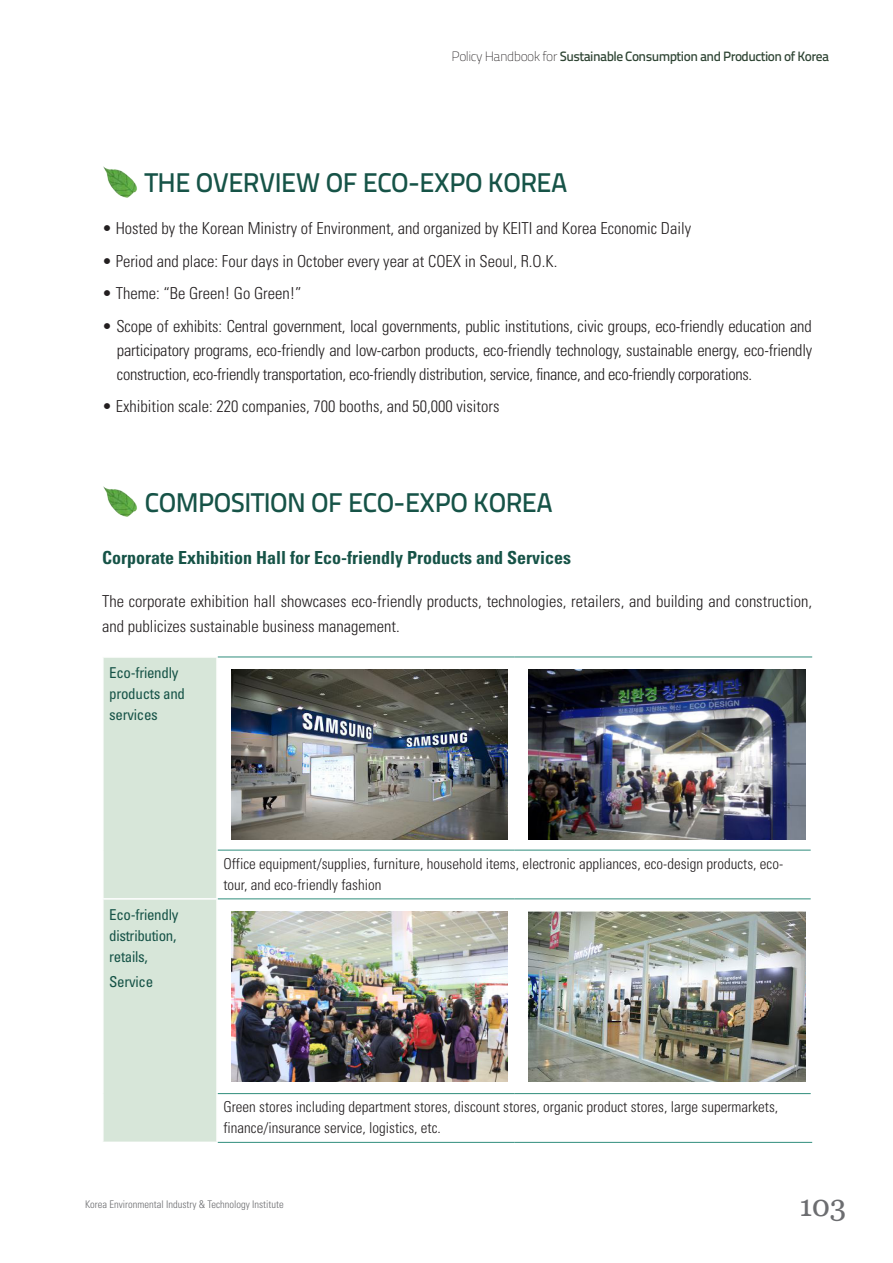
<style>
.page{position:relative;width:893px;height:1263px;background:#fff}
.page>*{position:absolute;margin:0;border:0;box-sizing:border-box;transform-origin:0 0}
.t1{font:30px "Vani";color:#6c6d70}
.소제목{font:27px "Titillium Text 14 L 600 wt";letter-spacing:-.02em;color:#165347}
.본문제목{font:700 condensed 18px "Univers LT Std";color:#165347}
.본문땡{font:300 condensed 16.5px/24px "Univers LT Std";color:#231f20;text-align:justify}
.본문{font:300 condensed 16.5px/25.5px "Univers LT Std";color:#231f20}
._0004표본문땡{font:300 condensed 15px/21px "Univers LT Std";color:#231f20}
._0003표본문제목{font:condensed 15px/21px "Univers LT Std";letter-spacing:-.02em;color:#165347}
.t2{font:13.5px "Titillium Text 14 L 600 wt";letter-spacing:-.04em;color:#2e4433}
.t3{font:300 condensed 10.5px "Univers LT Std";color:#6c6d70}
.s1{font-family:"Titillium Text 14 L";font-weight:700;color:#231f20}
</style>
<div class="page">
<img style="left:103px;top:166px;width:34px;height:32px">
<img style="left:103px;top:486px;width:34px;height:31px">
<div style="left:104px;top:658px;width:112px;height:483px;background:#d7e6d9"></div>
<hr style="left:102px;top:898px;width:116px;height:2px;background:#fff">
<hr style="left:218px;top:657px;width:296px;height:1px;background:#2f8d7c">
<hr style="left:514px;top:657px;width:298px;height:1px;background:#2f8d7c">
<hr style="left:218px;top:850px;width:296px;height:1px;background:#2f8d7c">
<hr style="left:514px;top:850px;width:297px;height:1px;background:#2f8d7c">
<hr style="left:218px;top:899px;width:296px;height:1px;background:#2f8d7c">
<hr style="left:514px;top:899px;width:297px;height:1px;background:#2f8d7c">
<hr style="left:218px;top:1093px;width:296px;height:1px;background:#2f8d7c">
<hr style="left:514px;top:1093px;width:297px;height:1px;background:#2f8d7c">
<hr style="left:218px;top:1142px;width:296px;height:1px;background:#2f8d7c">
<hr style="left:514px;top:1142px;width:298px;height:1px;background:#2f8d7c">
<img style="left:231px;top:670px;width:277px;height:170px">
<img style="left:529px;top:670px;width:276px;height:170px">
<img style="left:231px;top:912px;width:277px;height:170px">
<img style="left:529px;top:912px;width:276px;height:170px">
<p class="t2" style="left:452px;top:48px;width:379px"><span class="s1">Policy Handbook for</span> Sustainable Consumption and Production of Korea</p>
<p class="소제목" style="left:145px;top:166px;width:424px">THE OVERVIEW OF ECO-EXPO KOREA</p>
<p class="본문땡" style="left:102px;top:216px;width:591px">• Hosted by the Korean Ministry of Environment, and organized by KEITI and Korea Economic Daily</p>
<p class="본문땡" style="left:102px;top:249px;width:457px">• Period and place: Four days in October every year at COEX in Seoul, R.O.K.</p>
<p class="본문땡" style="left:102px;top:281px;width:201px">• Theme: “Be Green! Go Green!”</p>
<p class="본문땡" style="left:117px;top:314px;width:697px;text-indent:-15px">• Scope of exhibits: Central government, local governments, public institutions, civic groups, eco-friendly education and participatory programs, eco-friendly and low-carbon products, eco-friendly technology, sustainable energy, eco-friendly construction, eco-friendly transportation, eco-friendly distribution, service, finance, and eco-friendly corporations.</p>
<p class="본문땡" style="left:102px;top:395px;width:399px">• Exhibition scale: 220 companies, 700 booths, and 50,000 visitors</p>
<p class="소제목" style="left:145px;top:486px;width:409px">COMPOSITION OF ECO-EXPO KOREA</p>
<p class="본문제목" style="left:102px;top:546px;width:470px">Corporate Exhibition Hall for Eco-friendly Products and Services</p>
<p class="본문" style="left:102px;top:588px;width:712px">The corporate exhibition hall showcases eco-friendly products, technologies, retailers, and building and construction, and publicizes sustainable business management.</p>
<p class="_0003표본문제목" style="left:109px;top:662px;width:77px">Eco-friendly products and services</p>
<p class="_0003표본문제목" style="left:109px;top:904px;width:71px">Eco-friendly distribution, retails,</p>
<p class="_0003표본문제목" style="left:109px;top:971px;width:46px">Service</p>
<p class="_0004표본문땡" style="left:223px;top:853px;width:561px">Office equipment/supplies, furniture, household items, electronic appliances, eco-design products, eco&shy;tour, and eco-friendly fashion</p>
<p class="_0004표본문땡" style="left:223px;top:1097px;width:556px">Green stores including department stores, discount stores, organic product stores, large supermarkets, finance/insurance service, logistics, etc.</p>
<p class="t3" style="left:85px;top:1198px;width:200px">Korea Environmental Industry &amp; Technology Institute</p>
<h1 class="t1" style="left:799px;top:1188px;width:48px">103</h1>
</div>
